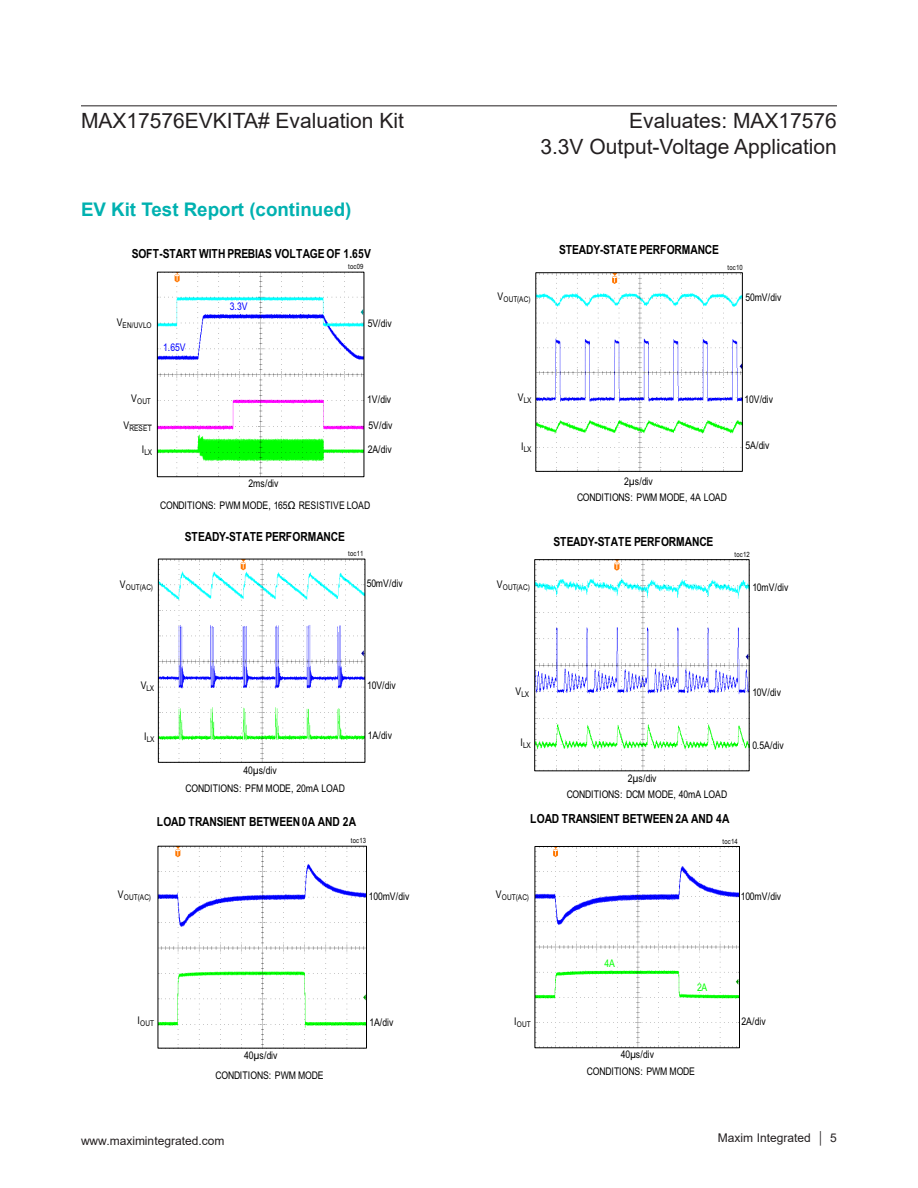
<style>
.page{position:relative;width:918px;height:1188px;background:#fff}
.page>*{position:absolute;margin:0;border:0;box-sizing:border-box;transform-origin:0 0}
.t1{font:21px/25.2px "Arial";color:#231f20;text-align:right}
.H1_continued{font:700 18.75px "Arial";color:#00b1b0}
.t2{font:12.6px "Arial Narrow Bold OT";letter-spacing:-.015em;color:#000}
.t3{font:12px "Arial";color:#231f20}
.t4{font:10.5px "Arial Narrow Regular OT";letter-spacing:-.02em;color:#000}
.t5{font:10.5px "Arial Narrow Regular OT";color:#00f}
.t6{font:10.5px "Arial Narrow Regular OT";color:#0f0}
.t7{font:7.95px "Arial Narrow Regular OT";letter-spacing:-.01em;color:#000}
.t8{font:7.95px "Arial Narrow Overbar OT";letter-spacing:.035em;color:#000}
.t9{font:7.2px "Arial Narrow Regular OT";letter-spacing:.02em;color:#000}
</style>
<div class="page">
<hr style="left:81px;top:105px;width:756px;height:1px;background:#231f20">
<img style="left:159px;top:274px;width:203px;height:201px">
<div style="left:157px;top:272px;width:207px;height:205px;border:1px solid #000"></div>
<img style="left:160px;top:561px;width:203px;height:200px">
<div style="left:158px;top:559px;width:207px;height:204px;border:1px solid #000"></div>
<img style="left:160px;top:848px;width:205px;height:198px">
<img style="left:537px;top:274px;width:204px;height:196px">
<div style="left:535px;top:272px;width:208px;height:200px;border:1px solid #000"></div>
<img style="left:536px;top:561px;width:212px;height:208px">
<div style="left:534px;top:559px;width:216px;height:212px;border:1px solid #000"></div>
<img style="left:537px;top:848px;width:201px;height:198px">
<div style="left:535px;top:846px;width:205px;height:202px;border:1px solid #000"></div>
<h1 class="t1" style="left:81px;top:108px;width:324px">MAX17576EVKITA# Evaluation Kit</h1>
<p class="H1_continued" style="left:81px;top:196px;width:272px">EV Kit Test Report (continued)</p>
<p class="t2" style="left:132px;top:246px;width:241px">SOFT-START WITH PREBIAS VOLTAGE OF 1.65V</p>
<p class="t9" style="left:348px;top:262px;width:17px">toc09</p>
<p class="t7" style="left:117px;top:321px;width:36px"><sup>V</sup>EN/UVLO</p>
<p class="t5" style="left:163px;top:341px;width:24px">1.65V</p>
<p class="t5" style="left:230px;top:301px;width:19px">3.3V</p>
<p class="t4" style="left:368px;top:317px;width:26px">5V/div</p>
<p class="t7" style="left:131px;top:397px;width:21px"><sup>V</sup>OUT</p>
<p class="t4" style="left:367px;top:393px;width:26px">1V/div</p>
<p class="t8" style="left:123px;top:422px;width:30px"><sup>V</sup>RESET</p>
<p class="t7" style="left:142px;top:448px;width:12px"><sup>I</sup>LX</p>
<p class="t4" style="left:368px;top:420px;width:26px">5V/div</p>
<p class="t4" style="left:368px;top:443px;width:26px">2A/div</p>
<p class="t4" style="left:249px;top:477px;width:32px">2ms/div</p>
<p class="t4" style="left:160px;top:499px;width:212px">CONDITIONS: PWM MODE, 165Ω RESISTIVE LOAD</p>
<p class="t2" style="left:185px;top:530px;width:161px">STEADY-STATE PERFORMANCE</p>
<p class="t9" style="left:348px;top:549px;width:17px">toc11</p>
<p class="t7" style="left:120px;top:582px;width:35px"><sup>V</sup>OUT(AC)</p>
<p class="t7" style="left:141px;top:684px;width:15px"><sup>V</sup>LX</p>
<p class="t4" style="left:367px;top:577px;width:37px">50mV/div</p>
<p class="t4" style="left:367px;top:679px;width:30px">10V/div</p>
<p class="t7" style="left:144px;top:734px;width:12px"><sup>I</sup>LX</p>
<p class="t4" style="left:368px;top:729px;width:26px">1A/div</p>
<p class="t4" style="left:244px;top:764px;width:35px">40µs/div</p>
<p class="t4" style="left:186px;top:782px;width:161px">CONDITIONS: PFM MODE, 20mA LOAD</p>
<p class="t2" style="left:157px;top:814px;width:201px">LOAD TRANSIENT BETWEEN 0A AND 2A</p>
<p class="t9" style="left:351px;top:836px;width:17px">toc13</p>
<p class="t7" style="left:118px;top:893px;width:35px"><sup>V</sup>OUT(AC)</p>
<p class="t4" style="left:369px;top:890px;width:42px">100mV/div</p>
<p class="t7" style="left:138px;top:1019px;width:18px"><sup>I</sup>OUT</p>
<p class="t4" style="left:369px;top:1016px;width:26px">1A/div</p>
<p class="t4" style="left:244px;top:1049px;width:35px">40µs/div</p>
<p class="t4" style="left:216px;top:1070px;width:110px">CONDITIONS: PWM MODE</p>
<p class="t3" style="left:81px;top:1132px;width:145px">www.maximintegrated.com</p>
<h1 class="t1" style="left:540px;top:108px;width:298px">Evaluates: MAX17576<br>3.3V Output-Voltage Application</h1>
<p class="t7" style="left:498px;top:294px;width:35px"><sup>V</sup>OUT(AC)</p>
<p class="t2" style="left:559px;top:242px;width:161px">STEADY-STATE PERFORMANCE</p>
<p class="t9" style="left:728px;top:263px;width:17px">toc10</p>
<p class="t4" style="left:745px;top:291px;width:37px">50mV/div</p>
<p class="t7" style="left:518px;top:395px;width:15px"><sup>V</sup>LX</p>
<p class="t7" style="left:521px;top:445px;width:12px"><sup>I</sup>LX</p>
<p class="t4" style="left:746px;top:440px;width:26px">5A/div</p>
<p class="t4" style="left:745px;top:393px;width:30px">10V/div</p>
<p class="t4" style="left:624px;top:475px;width:30px">2µs/div</p>
<p class="t4" style="left:577px;top:491px;width:152px">CONDITIONS: PWM MODE, 4A LOAD</p>
<p class="t7" style="left:497px;top:583px;width:35px"><sup>V</sup>OUT(AC)</p>
<p class="t2" style="left:553px;top:534px;width:161px">STEADY-STATE PERFORMANCE</p>
<p class="t9" style="left:735px;top:550px;width:17px">toc12</p>
<p class="t4" style="left:752px;top:581px;width:37px">10mV/div</p>
<p class="t7" style="left:516px;top:689px;width:15px"><sup>V</sup>LX</p>
<p class="t4" style="left:752px;top:687px;width:30px">10V/div</p>
<p class="t7" style="left:520px;top:741px;width:12px"><sup>I</sup>LX</p>
<p class="t4" style="left:752px;top:739px;width:33px">0.5A/div</p>
<p class="t4" style="left:628px;top:772px;width:30px">2µs/div</p>
<p class="t4" style="left:567px;top:788px;width:162px">CONDITIONS: DCM MODE, 40mA LOAD</p>
<p class="t2" style="left:530px;top:811px;width:201px">LOAD TRANSIENT BETWEEN 2A AND 4A</p>
<p class="t9" style="left:723px;top:837px;width:17px">toc14</p>
<p class="t7" style="left:496px;top:893px;width:35px"><sup>V</sup>OUT(AC)</p>
<p class="t6" style="left:604px;top:958px;width:12px">4A</p>
<p class="t6" style="left:697px;top:981px;width:12px">2A</p>
<p class="t4" style="left:741px;top:890px;width:42px">100mV/div</p>
<p class="t7" style="left:514px;top:1019px;width:18px"><sup>I</sup>OUT</p>
<p class="t4" style="left:742px;top:1015px;width:26px">2A/div</p>
<p class="t4" style="left:621px;top:1048px;width:35px">40µs/div</p>
<p class="t4" style="left:587px;top:1066px;width:110px">CONDITIONS: PWM MODE</p>
<p class="t3" style="left:718px;top:1129px;width:121px">Maxim Integrated │ 5</p>
</div>
